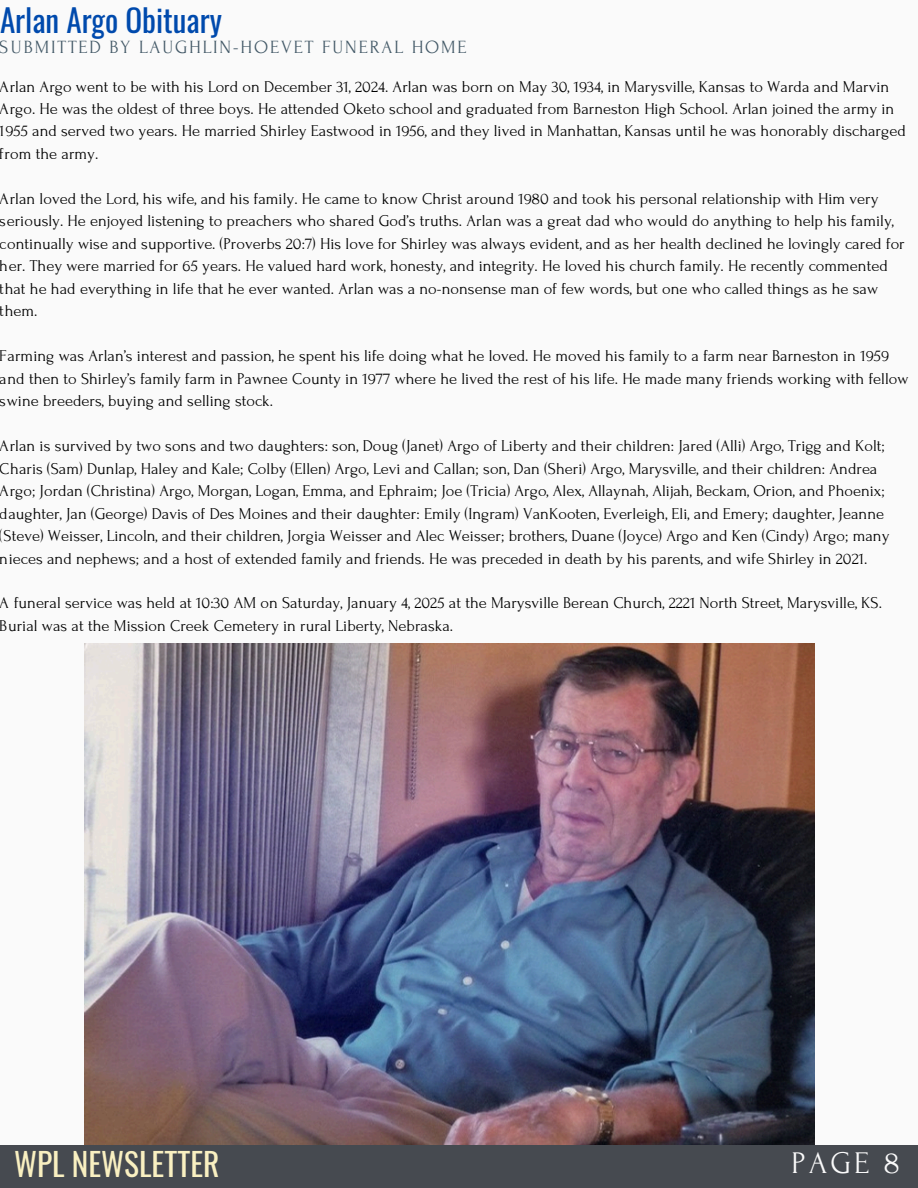
<style>
.page{position:relative;width:918px;height:1188px;background:#fafafa}
.page>*{position:absolute;margin:0;border:0;box-sizing:border-box;transform-origin:0 0}
.t1{font:31.5px "Oswald";color:#f9f0c1}
.t2{font:31.5px "Forum";color:#fafafa}
.t3{font:31.05px "Oswald";color:#004aad}
.t4{font:18.6px "Forum";letter-spacing:.1em;color:#435967}
.t5{font:16.5px/22.5px "Forum";color:#000}
</style>
<div class="page">
<div style="left:0;top:1145px;width:917px;height:43px;background:#464a50"></div>
<img style="left:84px;top:643px;width:730px;height:502px">
<p class="t3" style="left:0;top:-4px;width:223px">Arlan Argo Obituary</p>
<p class="t4" style="left:0;top:37px;width:468px">SUBMITTED BY LAUGHLIN-HOEVET FUNERAL HOME</p>
<p class="t5" style="left:0;top:75px;width:907px">Arlan Argo went to be with his Lord on December 31, 2024. Arlan was born on May 30, 1934, in Marysville, Kansas to Warda and Marvin Argo. He was the oldest of three boys. He attended Oketo school and graduated from Barneston High School. Arlan joined the army in 1955 and served two years. He married Shirley Eastwood in 1956, and they lived in Manhattan, Kansas until he was honorably discharged from the army.</p>
<p class="t5" style="left:0;top:188px;width:906px">Arlan loved the Lord, his wife, and his family. He came to know Christ around 1980 and took his personal relationship with Him very seriously. He enjoyed listening to preachers who shared God’s truths. Arlan was a great dad who would do anything to help his family, continually wise and supportive. (Proverbs 20:7) His love for Shirley was always evident, and as her health declined he lovingly cared for her. They were married for 65 years. He valued hard work, honesty, and integrity. He loved his church family. He recently commented that he had everything in life that he ever wanted. Arlan was a no-nonsense man of few words, but one who called things as he saw them.</p>
<p class="t5" style="left:0;top:345px;width:910px">Farming was Arlan’s interest and passion, he spent his life doing what he loved. He moved his family to a farm near Barneston in 1959 and then to Shirley’s family farm in Pawnee County in 1977 where he lived the rest of his life. He made many friends working with fellow swine breeders, buying and selling stock.</p>
<p class="t5" style="left:0;top:435px;width:891px">Arlan is survived by two sons and two daughters: son, Doug (Janet) Argo of Liberty and their children: Jared (Alli) Argo, Trigg and Kolt; Charis (Sam) Dunlap, Haley and Kale; Colby (Ellen) Argo, Levi and Callan; son, Dan (Sheri) Argo, Marysville, and their children: Andrea Argo; Jordan (Christina) Argo, Morgan, Logan, Emma, and Ephraim; Joe (Tricia) Argo, Alex, Allaynah, Alijah, Beckam, Orion, and Phoenix; daughter, Jan (George) Davis of Des Moines and their daughter: Emily (Ingram) VanKooten, Everleigh, Eli, and Emery; daughter, Jeanne (Steve) Weisser, Lincoln, and their children, Jorgia Weisser and Alec Weisser; brothers, Duane (Joyce) Argo and Ken (Cindy) Argo; many nieces and nephews; and a host of extended family and friends. He was preceded in death by his parents, and wife Shirley in 2021.</p>
<p class="t5" style="left:0;top:592px;width:884px">A funeral service was held at 10:30 AM on Saturday, January 4, 2025 at the Marysville Berean Church, 2221 North Street, Marysville, KS.<br>Burial was at the Mission Creek Cemetery in rural Liberty, Nebraska.</p>
<h2 class="t1" style="left:14px;top:1139px;width:207px">WPL NEWSLETTER</h2>
<h3 class="t2" style="left:791px;top:1146px;width:110px">PAGE 8</h3>
</div>
